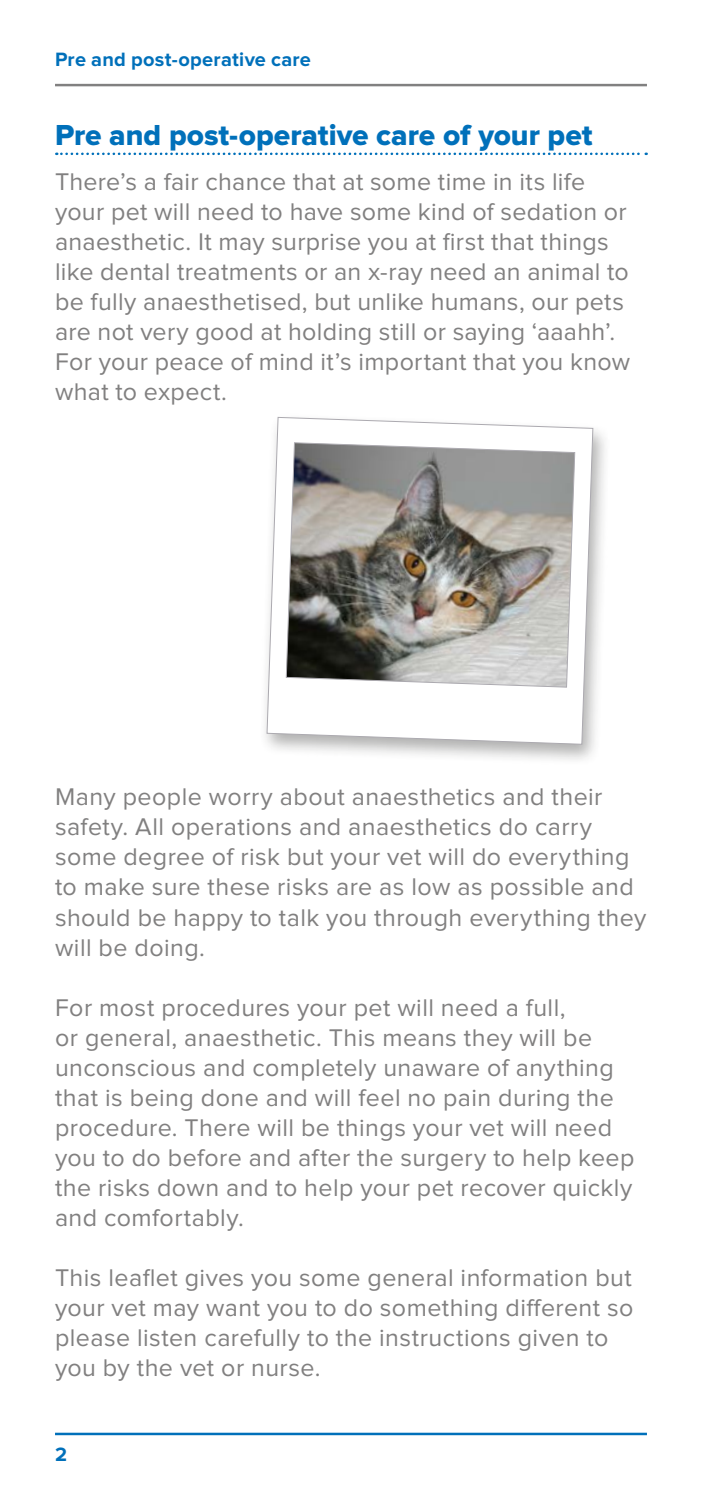
<style>
.page{position:relative;width:702px;height:1489px;background:#fff}
.page>*{position:absolute;margin:0;border:0;box-sizing:border-box;transform-origin:0 0}
.t1{font:30px "Proxima Nova Extrabld";color:#0070ba}
.t2{font:25px/30px "Proxima Nova";letter-spacing:.015em;color:#818080}
.t3{font:700 20px "Proxima Nova";letter-spacing:.01em;color:#0070ba}
</style>
<div class="page">
<hr style="left:55px;top:84px;width:592px;height:2px;background:#818080">
<hr style="left:55px;top:1432px;width:592px;height:2px;background:#0070ba">
<svg style="left:56px;top:153px;width:590px;height:2px"></svg>
<div style="left:259px;top:412px;width:352px;height:354px;background:#1d1d1b;opacity:.35"></div>
<svg style="left:266px;top:417px;width:327px;height:327px"></svg>
<svg style="left:286px;top:442px;width:289px;height:245px;background:#999792"></svg>
<p class="t3" style="left:55px;top:50px;width:257px">Pre and post-operative care</p>
<p class="t1" style="left:55px;top:121px;width:539px">Pre and post-operative care of your pet</p>
<p class="t2" style="left:55px;top:168px;width:576px">There’s a fair chance that at some time in its life your pet will need to have some kind of sedation or anaesthetic. It may surprise you at first that things like dental treatments or an x-ray need an animal to be fully anaesthetised, but unlike humans, our pets are not very good at holding still or saying ‘aaahh’.<br>For your peace of mind it’s important that you know what to expect.</p>
<p class="t2" style="left:55px;top:783px;width:593px">Many people worry about anaesthetics and their safety. All operations and anaesthetics do carry some degree of risk but your vet will do everything to make sure these risks are as low as possible and should be happy to talk you through everything they will be doing.</p>
<p class="t2" style="left:55px;top:993px;width:581px">For most procedures your pet will need a full,<br>or general, anaesthetic. This means they will be unconscious and completely unaware of anything that is being done and will feel no pain during the procedure. There will be things your vet will need you to do before and after the surgery to help keep the risks down and to help your pet recover quickly and comfortably.</p>
<p class="t2" style="left:55px;top:1263px;width:580px">This leaflet gives you some general information but your vet may want you to do something different so please listen carefully to the instructions given to you by the vet or nurse.</p>
<p class="t3" style="left:55px;top:1445px;width:13px">2</p>
</div>
